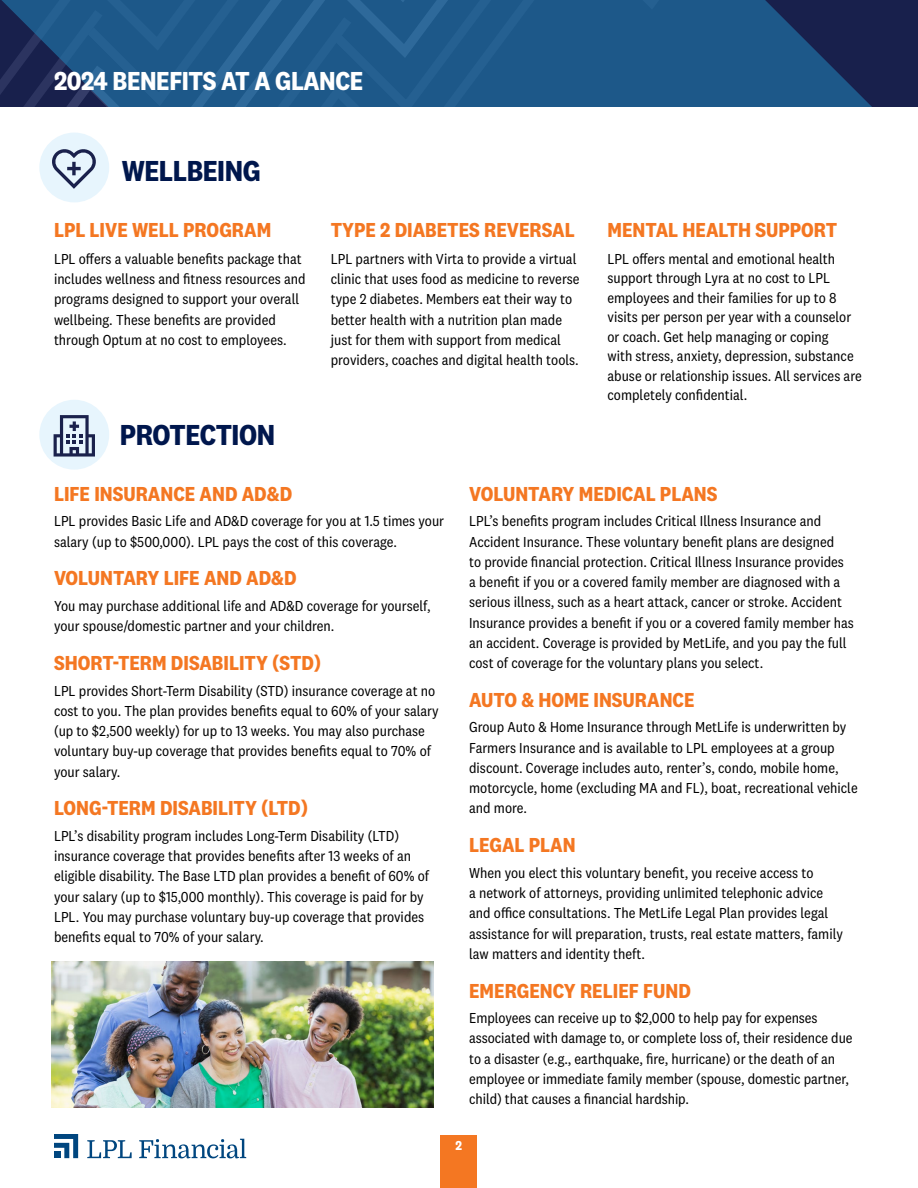
<style>
.page{position:relative;width:918px;height:1188px;background:#fff}
.page>*{position:absolute;margin:0;border:0;box-sizing:border-box;transform-origin:0 0}
.t1{font:700 30px "National 2 Narrow";letter-spacing:-.015em;color:#00174d}
.t2{font:700 27px "National 2 Narrow";letter-spacing:-.015em;color:#fff}
.t3{font:700 21px "National 2 Narrow";color:#f47722}
.t4{font:15px/20.2px "National 2 Narrow";color:#000}
.t5{font:700 13.5px "National 2 Narrow";color:#fff}
</style>
<div class="page">
<div style="left:440px;top:1136px;width:37px;height:52px;background:#f47722"></div>
<div style="left:838px;top:0;width:80px;height:106px;background:#18204c"></div>
<svg style="left:0;top:0;width:838px;height:106px;background:#1e5485"></svg>
<div style="left:39px;top:133px;width:70px;height:69px;background:#e7f5fd;border-radius:50%"></div>
<div style="left:39px;top:400px;width:70px;height:70px;background:#e7f5fd;border-radius:50%"></div>
<svg style="left:54px;top:1134px;width:24px;height:24px"></svg>
<svg style="left:87px;top:1140px;width:45px;height:18px"></svg>
<svg style="left:139px;top:1139px;width:107px;height:19px"></svg>
<svg style="left:52px;top:149px;width:44px;height:40px"></svg>
<svg style="left:54px;top:415px;width:41px;height:42px"></svg>
<img style="left:52px;top:961px;width:381px;height:147px">
<h2 class="t2" style="left:54px;top:65px;width:311px">2024 BENEFITS AT A GLANCE</h2>
<h1 class="t1" style="left:122px;top:153px;width:141px">WELLBEING</h1>
<h3 class="t3" style="left:54px;top:217px;width:219px">LPL LIVE WELL PROGRAM</h3>
<p class="t4" style="left:54px;top:248px;width:253px">LPL offers a valuable benefits package that includes wellness and fitness resources and programs designed to support your overall wellbeing. These benefits are provided through Optum at no cost to employees.</p>
<h1 class="t1" style="left:120px;top:417px;width:157px">PROTECTION</h1>
<h3 class="t3" style="left:331px;top:217px;width:245px">TYPE 2 DIABETES REVERSAL</h3>
<p class="t4" style="left:331px;top:248px;width:250px">LPL partners with Virta to provide a virtual clinic that uses food as medicine to reverse type 2 diabetes. Members eat their way to better health with a nutrition plan made just for them with support from medical providers, coaches and digital health tools.</p>
<h3 class="t3" style="left:608px;top:217px;width:231px">MENTAL HEALTH SUPPORT</h3>
<p class="t4" style="left:608px;top:249px;width:256px;line-height:19.5px">LPL offers mental and emotional health support through Lyra at no cost to LPL employees and their families for up to 8 visits per person per year with a counselor or coach. Get help managing or coping<br>with stress, anxiety, depression, substance abuse or relationship issues. All services are completely confidential.</p>
<h3 class="t3" style="left:54px;top:481px;width:240px">LIFE INSURANCE AND AD&amp;D</h3>
<p class="t4" style="left:54px;top:511px;width:392px">LPL provides Basic Life and AD&amp;D coverage for you at 1.5 times your salary (up to $500,000). LPL pays the cost of this coverage.</p>
<h3 class="t3" style="left:54px;top:566px;width:244px">VOLUNTARY LIFE AND AD&amp;D</h3>
<p class="t4" style="left:54px;top:596px;width:378px">You may purchase additional life and AD&amp;D coverage for yourself, your spouse/domestic partner and your children.</p>
<h3 class="t3" style="left:54px;top:650px;width:269px">SHORT-TERM DISABILITY (STD)</h3>
<p class="t4" style="left:54px;top:680px;width:386px">LPL provides Short-Term Disability (STD) insurance coverage at no cost to you. The plan provides benefits equal to 60% of your salary (up to $2,500 weekly) for up to 13 weeks. You may also purchase voluntary buy-up coverage that provides benefits equal to 70% of your salary.</p>
<h3 class="t3" style="left:54px;top:796px;width:256px">LONG-TERM DISABILITY (LTD)</h3>
<p class="t4" style="left:54px;top:826px;width:377px">LPL’s disability program includes Long-Term Disability (LTD) insurance coverage that provides benefits after 13 weeks of an eligible disability. The Base LTD plan provides a benefit of 60% of your salary (up to $15,000 monthly). This coverage is paid for by LPL. You may purchase voluntary buy-up coverage that provides benefits equal to 70% of your salary.</p>
<h3 class="t3" style="left:469px;top:481px;width:250px">VOLUNTARY MEDICAL PLANS</h3>
<p class="t4" style="left:469px;top:511px;width:386px">LPL’s benefits program includes Critical Illness Insurance and Accident Insurance. These voluntary benefit plans are designed<br>to provide financial protection. Critical Illness Insurance provides a benefit if you or a covered family member are diagnosed with a serious illness, such as a heart attack, cancer or stroke. Accident Insurance provides a benefit if you or a covered family member has an accident. Coverage is provided by MetLife, and you pay the full cost of coverage for the voluntary plans you select.</p>
<h3 class="t3" style="left:469px;top:687px;width:227px">AUTO &amp; HOME INSURANCE</h3>
<p class="t4" style="left:469px;top:717px;width:390px">Group Auto &amp; Home Insurance through MetLife is underwritten by Farmers Insurance and is available to LPL employees at a group discount. Coverage includes auto, renter’s, condo, mobile home, motorcycle, home (excluding MA and FL), boat, recreational vehicle and more.</p>
<h3 class="t3" style="left:469px;top:833px;width:108px">LEGAL PLAN</h3>
<p class="t4" style="left:469px;top:862px;width:375px">When you elect this voluntary benefit, you receive access to<br>a network of attorneys, providing unlimited telephonic advice and office consultations. The MetLife Legal Plan provides legal assistance for will preparation, trusts, real estate matters, family law matters and identity theft.</p>
<h3 class="t3" style="left:469px;top:978px;width:223px">EMERGENCY RELIEF FUND</h3>
<p class="t4" style="left:469px;top:1008px;width:385px">Employees can receive up to $2,000 to help pay for expenses associated with damage to, or complete loss of, their residence due to a disaster (e.g., earthquake, fire, hurricane) or the death of an employee or immediate family member (spouse, domestic partner, child) that causes a financial hardship.</p>
<p class="t5" style="left:455px;top:1138px;width:8px">2</p>
</div>
